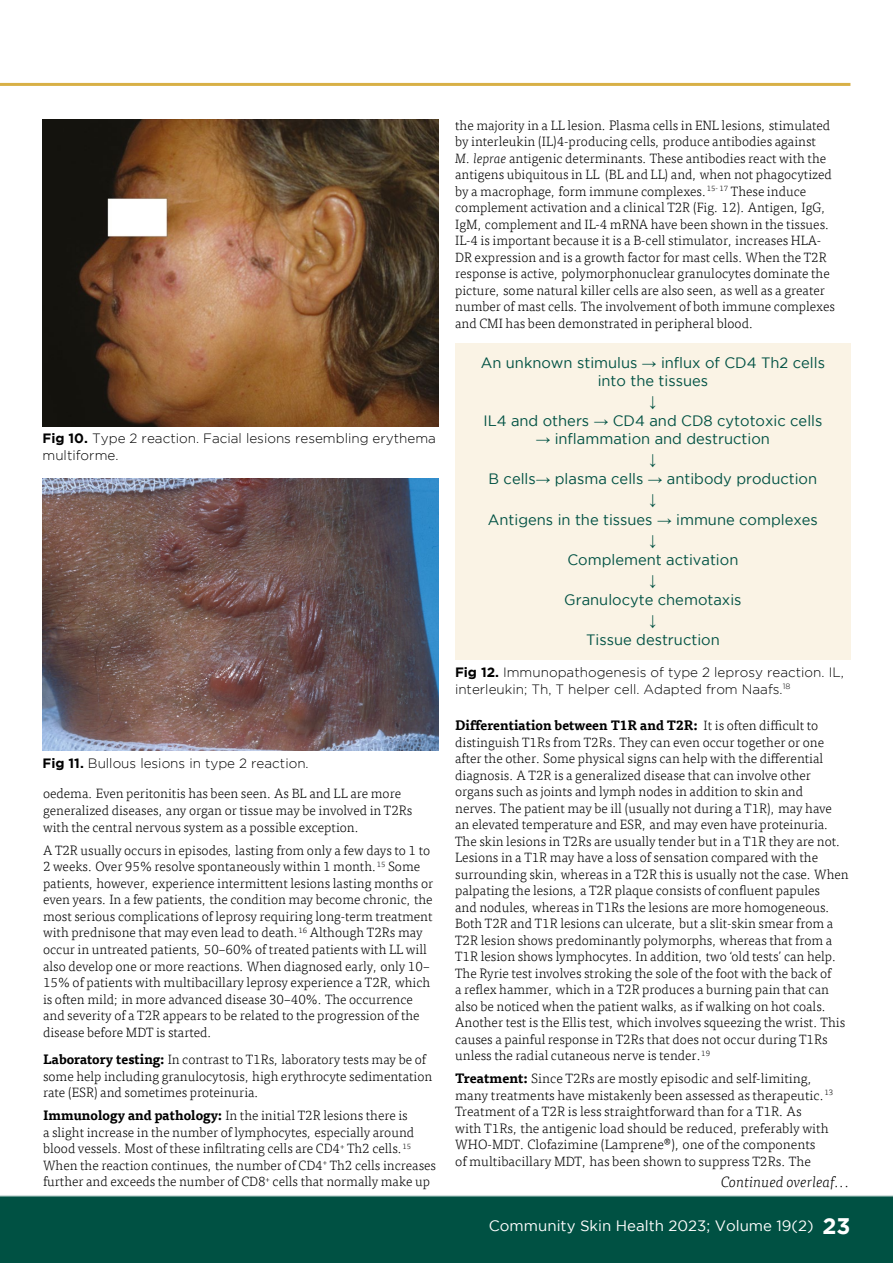
<style>
.page{position:relative;width:893px;height:1263px;background:#fff}
.page>*{position:absolute;margin:0;border:0;box-sizing:border-box;transform-origin:0 0}
.t1{font:15px/18px "Gotham";color:#005143;text-align:center}
.t2{font:15px "Gotham";color:#fff}
.t3{font:italic 300 15px "Tisa Offc";color:#000}
.t4{font:15px "Arial";color:#005143}
.t5{font:300 13.5px/16.5px "Tisa Offc";color:#000}
.t6{font:300 13.5px/16.5px "Gotham";color:#000}
.s1{font-weight:700}
.s2{font-style:italic}
.s3{font-family:"Arial"}
.s4{font-weight:700;font-size:22.5px}
</style>
<div class="page">
<div style="left:0;top:1195px;width:893px;height:68px;background:#005143"></div>
<hr style="left:0;top:83px;width:850px;height:3px;background:#d8b046">
<img style="left:43px;top:120px;width:395px;height:306px">
<img style="left:43px;top:479px;width:395px;height:272px">
<div style="left:455px;top:343px;width:396px;height:317px;background:#faf3e5"></div>
<p class="t6" style="left:43px;top:430px;width:395px"><span class="s1">Fig 10.</span> Type 2 reaction. Facial lesions resembling erythema multiforme.</p>
<p class="t6" style="left:43px;top:755px;width:268px"><span class="s1">Fig 11.</span> Bullous lesions in type 2 reaction.</p>
<p class="t5" style="left:43px;top:786px;width:371px">oedema. Even peritonitis has been seen. As BL and LL are more generalized diseases, any organ or tissue may be involved in T2Rs with the central nervous system as a possible exception.</p>
<p class="t5" style="left:43px;top:842px;width:392px">A T2R usually occurs in episodes, lasting from only a few days to 1 to 2 weeks. Over 95% resolve spontaneously within 1 month.<sup>15</sup> Some patients, however, experience intermittent lesions lasting months or even years. In a few patients, the condition may become chronic, the most serious complications of leprosy requiring long-term treatment with prednisone that may even lead to death.<sup>16</sup> Although T2Rs may occur in untreated patients, 50–60% of treated patients with LL will also develop one or more reactions. When diagnosed early, only 10– 15% of patients with multibacillary leprosy experience a T2R, which is often mild; in more advanced disease 30–40%. The occurrence and severity of a T2R appears to be related to the progression of the disease before MDT is started.</p>
<p class="t5" style="left:43px;top:1051px;width:391px"><span class="s1">Laboratory testing:</span> In contrast to T1Rs, laboratory tests may be of some help including granulocytosis, high erythrocyte sedimentation rate (ESR) and sometimes proteinuria.</p>
<p class="t5" style="left:43px;top:1108px;width:395px"><span class="s1">Immunology and pathology:</span> In the initial T2R lesions there is<br>a slight increase in the number of lymphocytes, especially around blood vessels. Most of these infiltrating cells are CD4<sup>+</sup> Th2 cells.<sup>15<br></sup>When the reaction continues, the number of CD4<sup>+</sup> Th2 cells increases further and exceeds the number of CD8<sup>+</sup> cells that normally make up</p>
<p class="t5" style="left:455px;top:117px;width:381px">the majority in a LL lesion. Plasma cells in ENL lesions, stimulated by interleukin (IL)4-producing cells, produce antibodies against <span class="s2">M. leprae</span> antigenic determinants. These antibodies react with the antigens ubiquitous in LL (BL and LL) and, when not phagocytized by a macrophage, form immune complexes.<sup>15-</sup> <sup>17</sup> These induce complement activation and a clinical T2R (Fig. 12). Antigen, IgG, IgM, complement and IL-4 mRNA have been shown in the tissues.<br>IL-4 is important because it is a B-cell stimulator, increases HLA-DR expression and is a growth factor for mast cells. When the T2R response is active, polymorphonuclear granulocytes dominate the picture, some natural killer cells are also seen, as well as a greater number of mast cells. The involvement of both immune complexes and CMI has been demonstrated in peripheral blood.</p>
<p class="t1" style="left:481px;top:353px;width:346px">An unknown stimulus <span class="s3">→</span> influx of CD4 Th2 cells into the tissues</p>
<p class="t4" style="left:649px;top:391px;width:9px">↓</p>
<p class="t1" style="left:483px;top:411px;width:340px">IL4 and others <span class="s3">→</span> CD4 and CD8 cytotoxic cells</p>
<p class="t1" style="left:536px;top:429px;width:235px"><span class="s3">→</span> inflammation and destruction</p>
<p class="t4" style="left:649px;top:449px;width:9px">↓</p>
<p class="t1" style="left:489px;top:470px;width:330px">B cells<span class="s3">→</span> plasma cells <span class="s3">→</span> antibody production</p>
<p class="t4" style="left:649px;top:489px;width:9px">↓</p>
<p class="t1" style="left:488px;top:510px;width:331px">Antigens in the tissues <span class="s3">→</span> immune complexes</p>
<p class="t4" style="left:649px;top:530px;width:9px">↓</p>
<p class="t1" style="left:567px;top:550px;width:172px">Complement activation</p>
<p class="t4" style="left:649px;top:570px;width:9px">↓</p>
<p class="t1" style="left:564px;top:591px;width:179px">Granulocyte chemotaxis</p>
<p class="t4" style="left:649px;top:610px;width:9px">↓</p>
<p class="t1" style="left:586px;top:631px;width:135px">Tissue destruction</p>
<p class="t6" style="left:455px;top:664px;width:390px"><span class="s1">Fig 12.</span> Immunopathogenesis of type 2 leprosy reaction. IL, interleukin; Th, T helper cell. Adapted from Naafs.<sup>18</sup></p>
<p class="t5" style="left:455px;top:718px;width:395px"><span class="s1">Differentiation between T1R and T2R:</span> It is often difficult to distinguish T1Rs from T2Rs. They can even occur together or one after the other. Some physical signs can help with the differential diagnosis. A T2R is a generalized disease that can involve other organs such as joints and lymph nodes in addition to skin and<br>nerves. The patient may be ill (usually not during a T1R), may have an elevated temperature and ESR, and may even have proteinuria.<br>The skin lesions in T2Rs are usually tender but in a T1R they are not.<br>Lesions in a T1R may have a loss of sensation compared with the surrounding skin, whereas in a T2R this is usually not the case. When palpating the lesions, a T2R plaque consists of confluent papules<br>and nodules, whereas in T1Rs the lesions are more homogeneous.<br>Both T2R and T1R lesions can ulcerate, but a slit-skin smear from a T2R lesion shows predominantly polymorphs, whereas that from a T1R lesion shows lymphocytes. In addition, two ‘old tests’ can help.<br>The Ryrie test involves stroking the sole of the foot with the back of<br>a reflex hammer, which in a T2R produces a burning pain that can also be noticed when the patient walks, as if walking on hot coals.<br>Another test is the Ellis test, which involves squeezing the wrist. This causes a painful response in T2Rs that does not occur during T1Rs unless the radial cutaneous nerve is tender.<sup>19</sup></p>
<p class="t5" style="left:455px;top:1070px;width:380px"><span class="s1">Treatment:</span> Since T2Rs are mostly episodic and self-limiting, many treatments have mistakenly been assessed as therapeutic.<sup>13<br></sup>Treatment of a T2R is less straightforward than for a T1R. As<br>with T1Rs, the antigenic load should be reduced, preferably with WHO-MDT. Clofazimine (Lamprene®), one of the components<br>of multibacillary MDT, has been shown to suppress T2Rs. The</p>
<p class="t3" style="left:721px;top:1173px;width:131px">Continued overleaf...</p>
<p class="t2" style="left:489px;top:1217px;width:363px">Community Skin Health 2023; Volume 19(2) <span class="s4">23</span></p>
</div>
